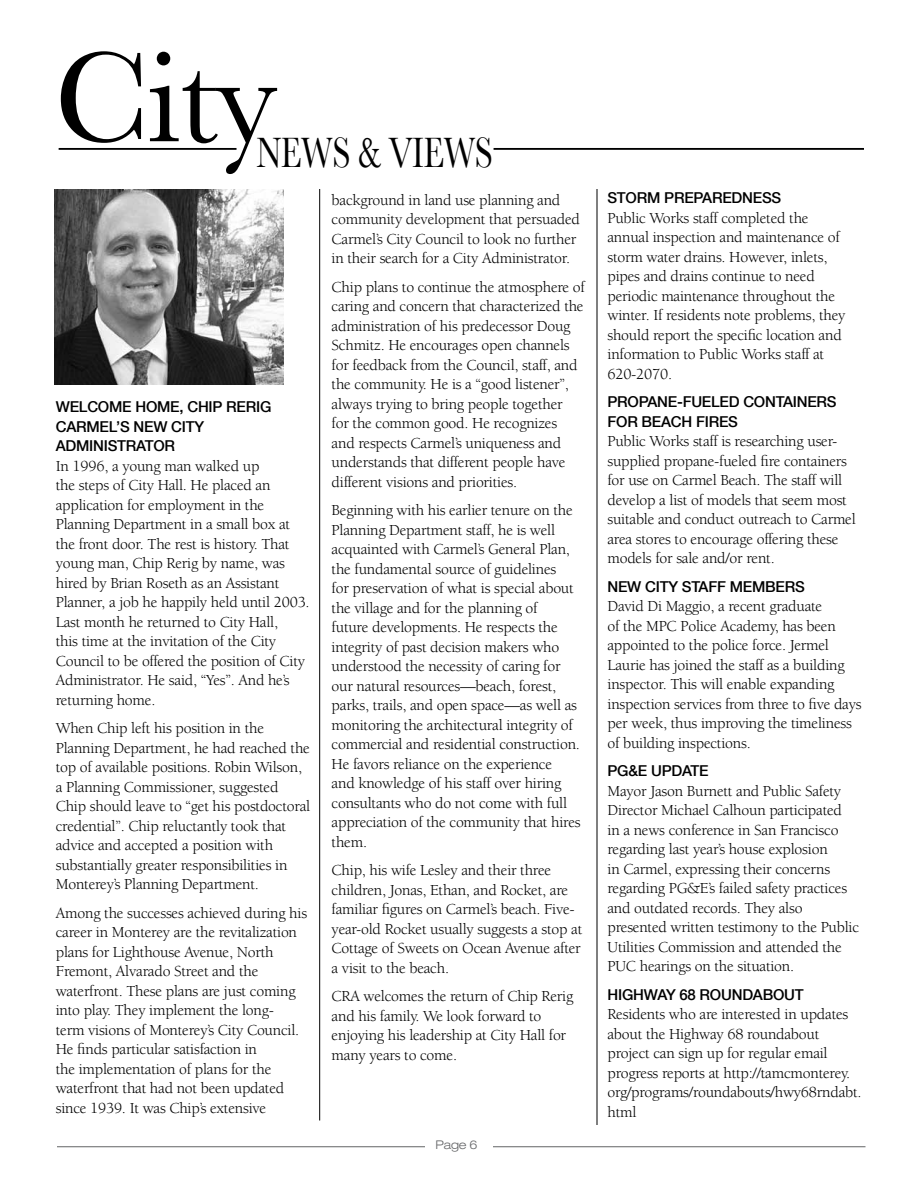
<style>
.page{position:relative;width:918px;height:1188px;background:#fff}
.page>*{position:absolute;margin:0;border:0;box-sizing:border-box;transform-origin:0 0}
.t1{font:133.35px "Baskerville";color:#000}
.t2{font:44.4px "Baskerville";letter-spacing:-.015em;color:#000;scale:.75 1}
.t3{font:15.75px/19.5px "Berkeley";letter-spacing:-.015em;color:#000}
.t4{font:500 15px/19.5px "Helvetica Neue";letter-spacing:-.015em;color:#000}
.t5{font:300 expanded 12px "Helvetica Neue";color:#636466}
</style>
<div class="page">
<hr style="left:57px;top:1146px;width:809px;height:1px;background:#636466">
<div style="left:425px;top:1134px;width:68px;height:26px;background:#fff"></div>
<hr style="left:319px;top:189px;width:1px;height:931px;background:#000">
<hr style="left:597px;top:189px;width:1px;height:936px;background:#000">
<hr style="left:59px;top:148px;width:178px;height:2px;background:#000">
<hr style="left:494px;top:148px;width:370px;height:2px;background:#000">
<img style="left:54px;top:189px;width:230px;height:196px">
<h1 class="t1" style="left:54px;top:19px;width:225px">CITY</h1>
<h2 class="t2" style="left:256px;top:126px;width:308px">NEWS &amp; VIEWS</h2>
<p class="t4" style="left:56px;top:397px;width:55px">WE LCOME</p>
<p class="t4" style="left:135px;top:397px;width:12px">HOME</p>
<p class="t4" style="left:180px;top:397px;width:28px">, CHIP</p>
<p class="t4" style="left:226px;top:397px;width:9px">RERI</p>
<p class="t4" style="left:260px;top:397px;width:13px">G</p>
<p class="t4" style="left:56px;top:416px;width:150px">CARMEL’S NEW CITY<br>ADMINISTRATOR</p>
<p class="t3" style="left:56px;top:456px;width:255px">In 1996, a young man walked up<br>the steps of City Hall. He placed an application for employment in the Planning Department in a small box at the front door. The rest is history. That young man, Chip Rerig by name, was hired by Brian Roseth as an Assistant Planner, a job he happily held until 2003.<br>Last month he returned to City Hall,<br>this time at the invitation of the City Council to be offered the position of City Administrator. He said, “Yes”. And he’s returning home.</p>
<p class="t3" style="left:56px;top:719px;width:256px">When Chip left his position in the Planning Department, he had reached the top of available positions. Robin Wilson, a Planning Commissioner, suggested Chip should leave to “get his postdoctoral credential”. Chip reluctantly took that advice and accepted a position with substantially greater responsibilities in Monterey’s Planning Department.</p>
<p class="t3" style="left:56px;top:903px;width:253px">Among the successes achieved during his career in Monterey are the revitalization plans for Lighthouse Avenue, North Fremont, Alvarado Street and the waterfront. These plans are just coming into play. They implement the long-<br>term visions of Monterey’s City Council.<br>He finds particular satisfaction in<br>the implementation of plans for the waterfront that had not been updated since 1939. It was Chip’s extensive</p>
<p class="t3" style="left:332px;top:190px;width:250px">background in land use planning and community development that persuaded Carmel’s City Council to look no further in their search for a City Administrator.</p>
<p class="t3" style="left:332px;top:277px;width:255px">Chip plans to continue the atmosphere of caring and concern that characterized the administration of his predecessor Doug Schmitz. He encourages open channels for feedback from the Council, staff, and the community. He is a “good listener”, always trying to bring people together<br>for the common good. He recognizes<br>and respects Carmel’s uniqueness and understands that different people have different visions and priorities.</p>
<p class="t3" style="left:332px;top:501px;width:251px">Beginning with his earlier tenure on the Planning Department staff, he is well acquainted with Carmel’s General Plan, the fundamental source of guidelines<br>for preservation of what is special about the village and for the planning of<br>future developments. He respects the integrity of past decision makers who understood the necessity of caring for our natural resources—beach, forest, parks, trails, and open space—as well as monitoring the architectural integrity of commercial and residential construction.<br>He favors reliance on the experience<br>and knowledge of his staff over hiring consultants who do not come with full appreciation of the community that hires them.</p>
<p class="t3" style="left:332px;top:861px;width:252px">Chip, his wife Lesley and their three children, Jonas, Ethan, and Rocket, are familiar figures on Carmel’s beach. Five&shy;year-old Rocket usually suggests a stop at Cottage of Sweets on Ocean Avenue after a visit to the beach.</p>
<p class="t3" style="left:332px;top:987px;width:243px">CRA welcomes the return of Chip Rerig and his family. We look forward to enjoying his leadership at City Hall for many years to come.</p>
<p class="t5" style="left:436px;top:1137px;width:44px">Page 6</p>
<p class="t4" style="left:608px;top:188px;width:12px">STORM</p>
<p class="t4" style="left:664px;top:188px;width:11px">PREPAREDNESS</p>
<p class="t3" style="left:608px;top:208px;width:240px">Public Works staff completed the annual inspection and maintenance of storm water drains. However, inlets, pipes and drains continue to need periodic maintenance throughout the winter. If residents note problems, they should report the specific location and information to Public Works staff at 620-2070.</p>
<p class="t4" style="left:608px;top:392px;width:11px">PROPANE</p>
<p class="t4" style="left:677px;top:392px;width:16px">-FUE</p>
<p class="t4" style="left:711px;top:392px;width:53px">LED CONTAINERS</p>
<p class="t4" style="left:608px;top:412px;width:11px">FOR</p>
<p class="t4" style="left:642px;top:412px;width:64px">BEACH FIRES</p>
<p class="t3" style="left:608px;top:432px;width:250px">Public Works staff is researching user&shy;supplied propane-fueled fire containers for use on Carmel Beach. The staff will develop a list of models that seem most suitable and conduct outreach to Carmel area stores to encourage offering these models for sale and/or rent.</p>
<p class="t4" style="left:608px;top:577px;width:12px">NEW</p>
<p class="t4" style="left:645px;top:577px;width:19px">CITY</p>
<p class="t4" style="left:682px;top:577px;width:10px">STAFF</p>
<p class="t4" style="left:730px;top:577px;width:13px">MEM</p>
<p class="t4" style="left:765px;top:577px;width:21px">BERS</p>
<p class="t3" style="left:608px;top:597px;width:256px">David Di Maggio, a recent graduate<br>of the MPC Police Academy, has been appointed to the police force. Jermel Laurie has joined the staff as a building inspector. This will enable expanding inspection services from three to five days per week, thus improving the timeliness of building inspections.</p>
<p class="t4" style="left:608px;top:761px;width:54px">PG&amp;E UPDATE</p>
<p class="t3" style="left:608px;top:781px;width:253px">Mayor Jason Burnett and Public Safety Director Michael Calhoun participated<br>in a news conference in San Francisco regarding last year’s house explosion<br>in Carmel, expressing their concerns regarding PG&amp;E’s failed safety practices and outdated records. They also presented written testimony to the Public Utilities Commission and attended the PUC hearings on the situation.</p>
<p class="t4" style="left:608px;top:985px;width:38px">HIGHWAY</p>
<p class="t4" style="left:679px;top:985px;width:32px">68 ROUNDA</p>
<p class="t4" style="left:763px;top:985px;width:22px">BOUT</p>
<p class="t3" style="left:608px;top:1005px;width:256px">Residents who are interested in updates about the Highway 68 roundabout project can sign up for regular email progress reports at http://tamcmonterey. org/programs/roundabouts/hwy68rndabt. html</p>
</div>
